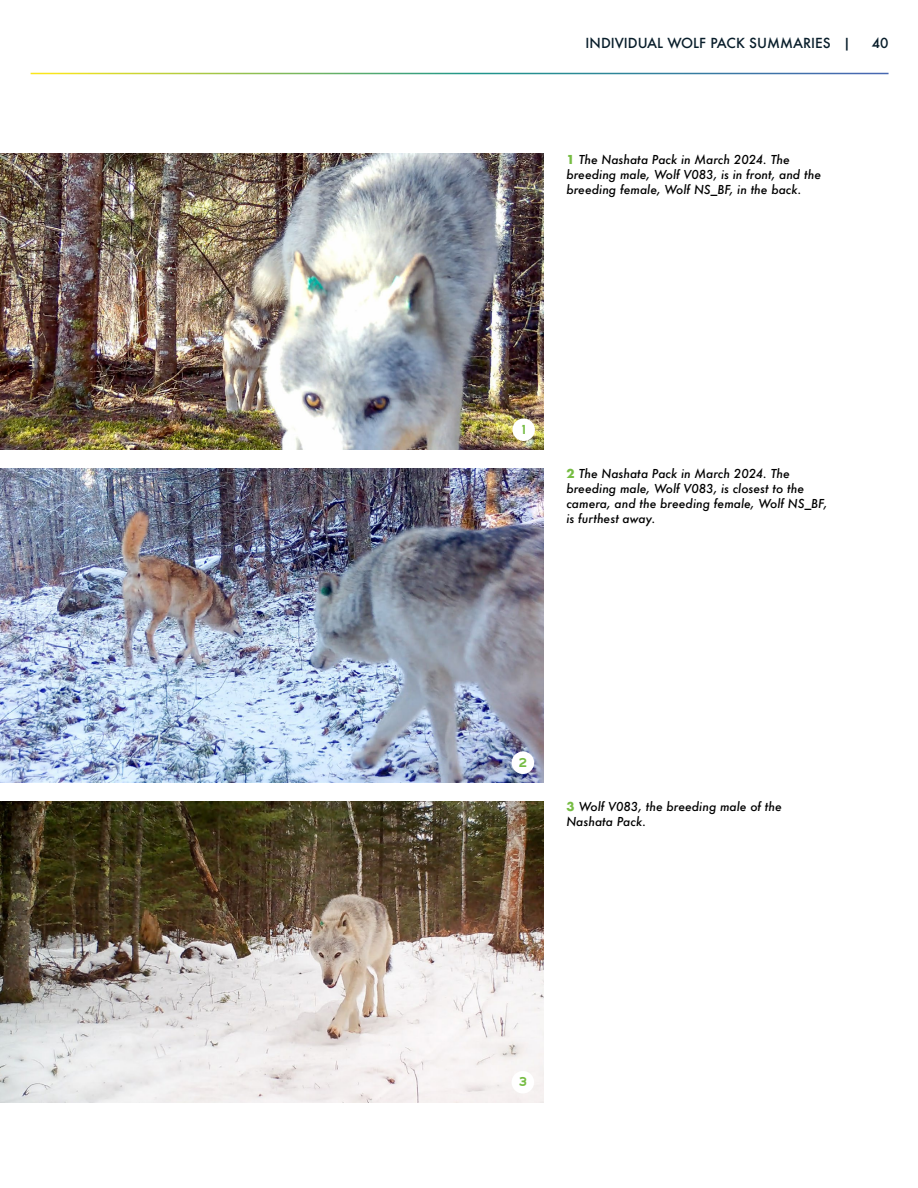
<style>
.page{position:relative;width:918px;height:1188px;background:#fff}
.page>*{position:absolute;margin:0;border:0;box-sizing:border-box;transform-origin:0 0}
.t1{font:500 13.5px "Futura";color:#081d2a}
.t2{font:13.5px "Ge Body";color:#76bc43}
.t3{font:italic 500 12px/15px "Futura";color:#000}
.s1{font-weight:700;font-style:normal;color:#76bc43}
</style>
<div class="page">
<img style="left:0;top:153px;width:544px;height:297px">
<img style="left:0;top:468px;width:544px;height:315px">
<img style="left:0;top:801px;width:544px;height:301px">
<div style="left:512px;top:418px;width:23px;height:23px;background:#fff;border-radius:50%"></div>
<div style="left:512px;top:752px;width:22px;height:22px;background:#fff;border-radius:50%"></div>
<div style="left:512px;top:1071px;width:22px;height:23px;background:#fff;border-radius:50%"></div>
<p class="t1" style="left:586px;top:34px;width:267px">INDIVIDUAL WOLF PACK SUMMARIES |</p>
<p class="t1" style="left:872px;top:34px;width:18px">40</p>
<p class="t3" style="left:566px;top:152px;width:256px"><span class="s1">1</span> The Nashata Pack in March 2024. The breeding male, Wolf V083, is in front, and the breeding female, Wolf NS_BF, in the back.</p>
<p class="t2" style="left:522px;top:422px;width:5px">1</p>
<p class="t3" style="left:566px;top:466px;width:262px"><span class="s1">2</span> The Nashata Pack in March 2024. The breeding male, Wolf V083, is closest to the camera, and the breeding female, Wolf NS_BF, is furthest away.</p>
<p class="t2" style="left:519px;top:755px;width:10px">2</p>
<p class="t3" style="left:566px;top:799px;width:217px"><span class="s1">3</span> Wolf V083, the breeding male of the<br>Nashata Pack.</p>
<p class="t2" style="left:519px;top:1074px;width:10px">3</p>
</div>
